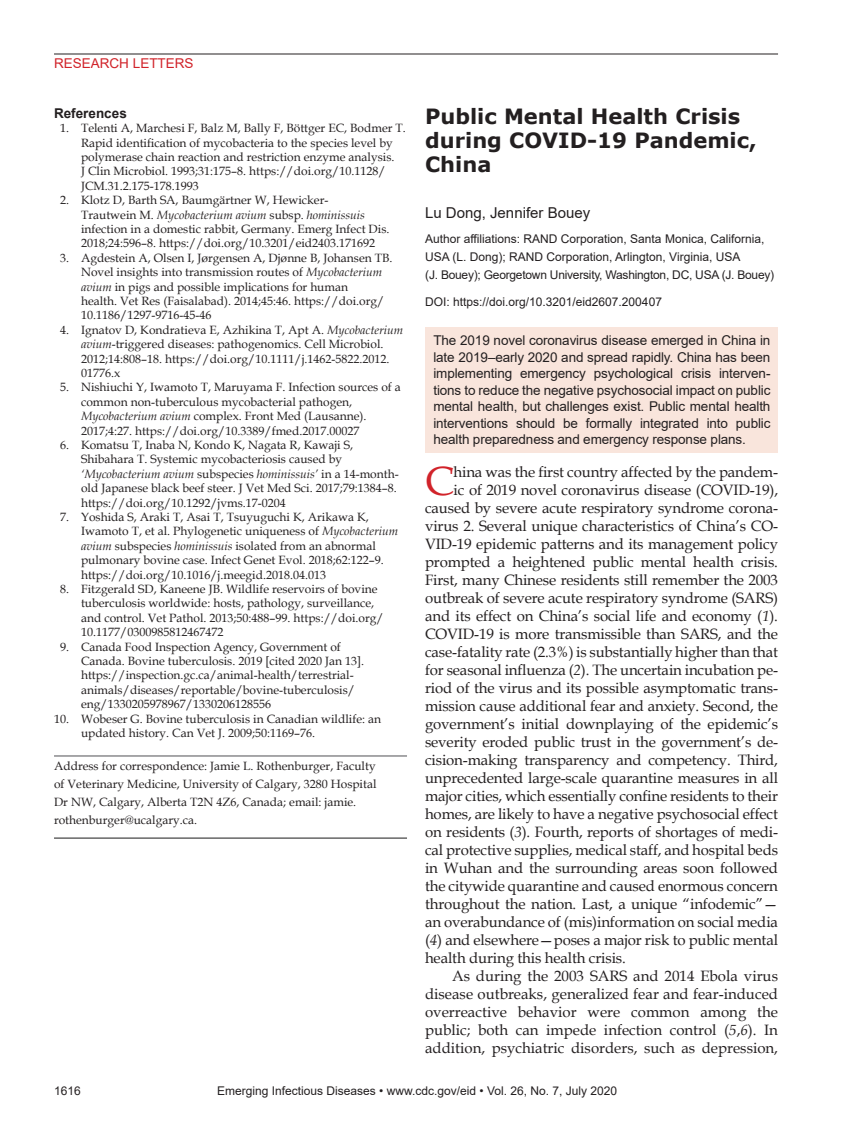
<style>
.page{position:relative;width:851px;height:1134px;background:#fff}
.page>*{position:absolute;margin:0;border:0;box-sizing:border-box;transform-origin:0 0}
.Drop_Cap{font:40.8px "Book Antiqua";color:#d1232a}
.Article_Title{font:700 21px/24px "Verdana";color:#231f20}
.Drop_Cap-2{font:15px "Book Antiqua";letter-spacing:-.01em;color:#231f20}
.Body_Text{font:15px/18px "Book Antiqua";color:#231f20;text-align:justify}
.Authors{font:15px "Arial";color:#231f20}
.Abstract{font:13.5px/16.5px "Arial";letter-spacing:-.01em;color:#231f20;text-align:justify}
.t1{font:13.5px "Arial";color:#d1232a}
.Ref_Title{font:700 13.5px "Arial";color:#231f20}
.References{font:12px/14.4px "Book Antiqua";color:#231f20}
.Affiliations{font:12px/18px "Arial";color:#231f20}
.Correspondence{font:12px/18px "Book Antiqua";color:#231f20}
.DOI{font:12px "Arial";color:#231f20}
.s1{font-style:italic}
</style>
<div class="page">
<hr style="left:54px;top:54px;width:724px;height:1px;background:#231f20">
<hr style="left:54px;top:755px;width:353px;height:2px;background:#636366">
<hr style="left:54px;top:838px;width:353px;height:1px;background:#333">
<div style="left:426px;top:327px;width:352px;height:126px;background:#f9e5dc"></div>
<p class="t1" style="left:54px;top:54px;width:141px">RESEARCH LETTERS</p>
<p class="Ref_Title" style="left:54px;top:104px;width:74px">References</p>
<p class="References" style="left:81px;top:121px;width:326px;text-indent:-21px">1. Telenti A, Marchesi F, Balz M, Bally F, Böttger EC, Bodmer T.<br>Rapid identification of mycobacteria to the species level by polymerase chain reaction and restriction enzyme analysis.<br>J Clin Microbiol. 1993;31:175–8. https://doi.org/10.1128/ JCM.31.2.175-178.1993</p>
<p class="References" style="left:81px;top:193px;width:310px;text-indent:-21px">2. Klotz D, Barth SA, Baumgärtner W, Hewicker-<br>Trautwein M. <span class="s1">Mycobacterium avium</span> subsp. <span class="s1">hominissuis </span>infection in a domestic rabbit, Germany. Emerg Infect Dis.<br>2018;24:596–8. https://doi.org/10.3201/eid2403.171692</p>
<p class="References" style="left:81px;top:250px;width:313px;text-indent:-21px">3. Agdestein A, Olsen I, Jørgensen A, Djønne B, Johansen TB.<br>Novel insights into transmission routes of <span class="s1">Mycobacterium avium</span> in pigs and possible implications for human<br>health. Vet Res (Faisalabad). 2014;45:46. https://doi.org/ 10.1186/1297-9716-45-46</p>
<p class="References" style="left:81px;top:322px;width:323px;text-indent:-21px">4. Ignatov D, Kondratieva E, Azhikina T, Apt A. <span class="s1">Mycobacterium avium</span>-triggered diseases: pathogenomics. Cell Microbiol.<br>2012;14:808–18. https://doi.org/10.1111/j.1462-5822.2012.<br>01776.x</p>
<p class="References" style="left:81px;top:380px;width:321px;text-indent:-21px">5. Nishiuchi Y, Iwamoto T, Maruyama F. Infection sources of a common non-tuberculous mycobacterial pathogen, <span class="s1">Mycobacterium avium</span> complex. Front Med (Lausanne).<br>2017;4:27. https://doi.org/10.3389/fmed.2017.00027</p>
<p class="References" style="left:81px;top:437px;width:319px;text-indent:-21px">6. Komatsu T, Inaba N, Kondo K, Nagata R, Kawaji S, Shibahara T. Systemic mycobacteriosis caused by <span class="s1">‘Mycobacterium avium</span> subspecies <span class="s1">hominissuis’</span> in a 14-month&shy;old Japanese black beef steer. J Vet Med Sci. 2017;79:1384–8. https://doi.org/10.1292/jvms.17-0204</p>
<p class="References" style="left:81px;top:509px;width:318px;text-indent:-21px">7. Yoshida S, Araki T, Asai T, Tsuyuguchi K, Arikawa K, Iwamoto T, et al. Phylogenetic uniqueness of <span class="s1">Mycobacterium avium</span> subspecies <span class="s1">hominissuis</span> isolated from an abnormal pulmonary bovine case. Infect Genet Evol. 2018;62:122–9. https://doi.org/10.1016/j.meegid.2018.04.013</p>
<p class="References" style="left:81px;top:581px;width:304px;text-indent:-21px">8. Fitzgerald SD, Kaneene JB. Wildlife reservoirs of bovine tuberculosis worldwide: hosts, pathology, surveillance, and control. Vet Pathol. 2013;50:488–99. https://doi.org/ 10.1177/0300985812467472</p>
<p class="References" style="left:81px;top:639px;width:285px;text-indent:-21px">9. Canada Food Inspection Agency, Government of Canada. Bovine tuberculosis. 2019 [cited 2020 Jan 13]. https://inspection.gc.ca/animal-health/terrestrial&shy;animals/diseases/reportable/bovine-tuberculosis/ eng/1330205978967/1330206128556</p>
<p class="References" style="left:81px;top:711px;width:301px;text-indent:-27px">10. Wobeser G. Bovine tuberculosis in Canadian wildlife: an updated history. Can Vet J. 2009;50:1169–76.</p>
<p class="Correspondence" style="left:54px;top:757px;width:324px">Address for correspondence: Jamie L. Rothenburger, Faculty of Veterinary Medicine, University of Calgary, 3280 Hospital Dr NW, Calgary, Alberta T2N 4Z6, Canada; email: jamie. rothenburger@ucalgary.ca.</p>
<p class="Article_Title" style="left:425px;top:104px;width:333px">Public Mental Health Crisis during COVID-19 Pandemic,<br>China</p>
<p class="Authors" style="left:425px;top:203px;width:167px">Lu Dong, Jennifer Bouey</p>
<p class="Affiliations" style="left:425px;top:230px;width:350px">Author affiliations: RAND Corporation, Santa Monica, California,<br>USA (L. Dong); RAND Corporation, Arlington, Virginia, USA<br>(J. Bouey); Georgetown University, Washington, DC, USA (J. Bouey)</p>
<p class="DOI" style="left:425px;top:294px;width:238px">DOI: https://doi.org/10.3201/eid2607.200407</p>
<p class="Abstract" style="left:433px;top:332px;width:338px">The 2019 novel coronavirus disease emerged in China in late 2019–early 2020 and spread rapidly. China has been implementing emergency psychological crisis interven&shy;tions to reduce the negative psychosocial impact on public mental health, but challenges exist. Public mental health interventions should be formally integrated into public health preparedness and emergency response plans.</p>
<p class="Drop_Cap" style="left:425px;top:453px;width:30px">C</p>
<p class="Drop_Cap-2" style="left:453px;top:462px;width:326px">hina was the first country affected by the pandem-</p>
<p class="Drop_Cap-2" style="left:453px;top:480px;width:326px">ic of 2019 novel coronavirus disease (COVID-19),</p>
<p class="Drop_Cap-2" style="left:425px;top:498px;width:354px">caused by severe acute respiratory syndrome corona-</p>
<p class="Drop_Cap-2" style="left:425px;top:516px;width:354px">virus 2. Several unique characteristics of China’s CO-</p>
<p class="Drop_Cap-2" style="left:425px;top:534px;width:354px">VID-19 epidemic patterns and its management policy</p>
<p class="Drop_Cap-2" style="left:425px;top:552px;width:354px">prompted a heightened public mental health crisis.</p>
<p class="Drop_Cap-2" style="left:425px;top:570px;width:354px">First, many Chinese residents still remember the 2003</p>
<p class="Drop_Cap-2" style="left:425px;top:588px;width:354px">outbreak of severe acute respiratory syndrome (SARS)</p>
<p class="Drop_Cap-2" style="left:425px;top:606px;width:354px">and its effect on China’s social life and economy (<span class="s1">1</span>).</p>
<p class="Drop_Cap-2" style="left:425px;top:624px;width:354px">COVID-19 is more transmissible than SARS, and the</p>
<p class="Drop_Cap-2" style="left:425px;top:642px;width:354px">case-fatality rate (2.3%) is substantially higher than that</p>
<p class="Drop_Cap-2" style="left:425px;top:660px;width:354px">for seasonal influenza (<span class="s1">2</span>). The uncertain incubation pe-</p>
<p class="Drop_Cap-2" style="left:425px;top:678px;width:354px">riod of the virus and its possible asymptomatic trans-</p>
<p class="Drop_Cap-2" style="left:425px;top:696px;width:354px">mission cause additional fear and anxiety. Second, the</p>
<p class="Drop_Cap-2" style="left:425px;top:714px;width:354px">government’s initial downplaying of the epidemic’s</p>
<p class="Drop_Cap-2" style="left:425px;top:732px;width:354px">severity eroded public trust in the government’s de-</p>
<p class="Drop_Cap-2" style="left:425px;top:750px;width:354px">cision-making transparency and competency. Third,</p>
<p class="Drop_Cap-2" style="left:425px;top:768px;width:354px">unprecedented large-scale quarantine measures in all</p>
<p class="Drop_Cap-2" style="left:425px;top:786px;width:354px">major cities, which essentially confine residents to their</p>
<p class="Drop_Cap-2" style="left:425px;top:804px;width:354px">homes, are likely to have a negative psychosocial effect</p>
<p class="Drop_Cap-2" style="left:425px;top:822px;width:354px">on residents (<span class="s1">3</span>). Fourth, reports of shortages of medi-</p>
<p class="Drop_Cap-2" style="left:425px;top:840px;width:354px">cal protective supplies, medical staff, and hospital beds</p>
<p class="Drop_Cap-2" style="left:425px;top:858px;width:354px">in Wuhan and the surrounding areas soon followed</p>
<p class="Drop_Cap-2" style="left:425px;top:876px;width:354px">the citywide quarantine and caused enormous concern</p>
<p class="Drop_Cap-2" style="left:425px;top:894px;width:354px">throughout the nation. Last, a unique “infodemic”—</p>
<p class="Drop_Cap-2" style="left:425px;top:912px;width:354px">an overabundance of (mis)information on social media</p>
<p class="Drop_Cap-2" style="left:425px;top:930px;width:354px">(<span class="s1">4</span>) and elsewhere—poses a major risk to public mental</p>
<p class="Drop_Cap-2" style="left:425px;top:948px;width:202px">health during this health crisis.</p>
<p class="Body_Text" style="left:425px;top:967px;width:354px;text-indent:27px">As during the 2003 SARS and 2014 Ebola virus disease outbreaks, generalized fear and fear-induced overreactive behavior were common among the public; both can impede infection control (<span class="s1">5</span>,<span class="s1">6</span>). In addition, psychiatric disorders, such as depression,</p>
<p class="Affiliations" style="left:54px;top:1082px;width:28px">1616</p>
<p class="Affiliations" style="left:217px;top:1082px;width:401px">Emerging Infectious Diseases • www.cdc.gov/eid • Vol. 26, No. 7, July 2020</p>
</div>
